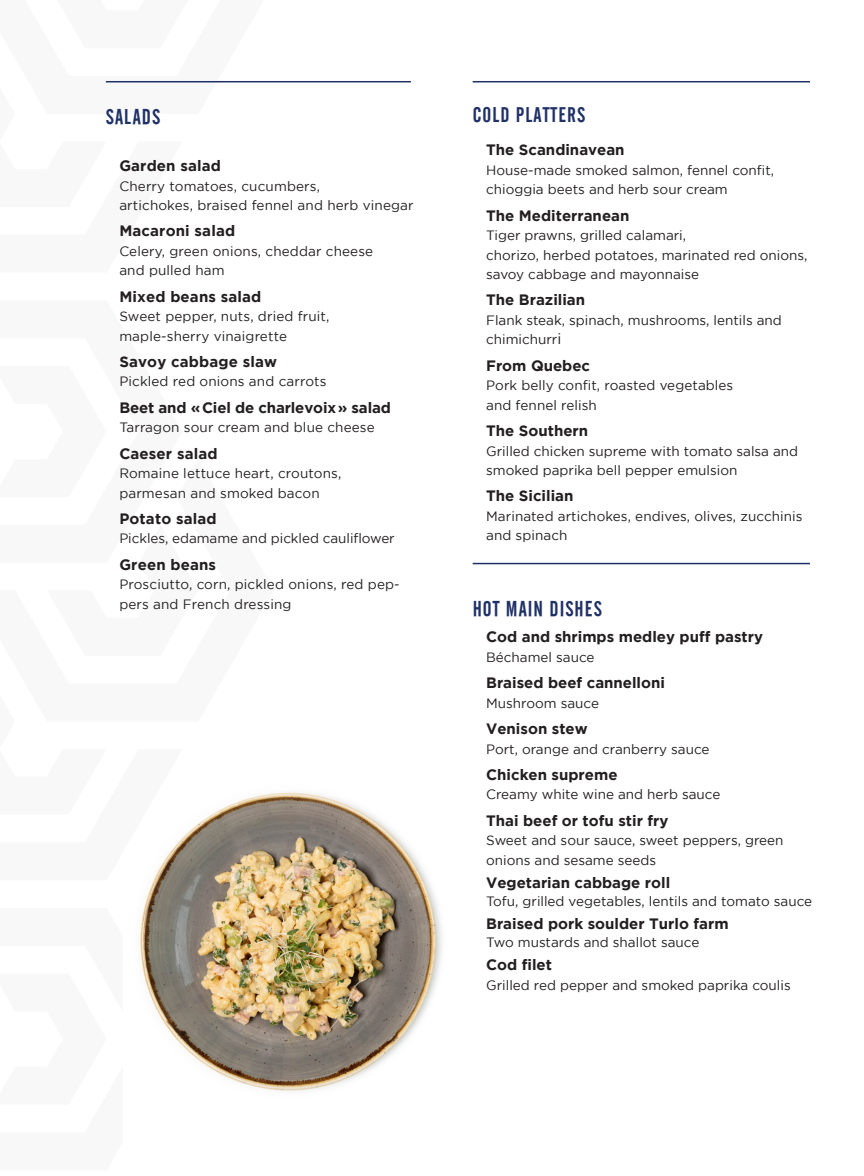
<style>
.page{position:relative;width:864px;height:1176px;background:#fff}
.page>*{position:absolute;margin:0;border:0;box-sizing:border-box;transform-origin:0 0}
.Nos_Sélections{font:21px "Cafeta";letter-spacing:.05em;color:#1f3166}
.t1{font:700 15px "Gotham";color:#231f20}
.t2{font:13.5px/19.5px "Gotham";color:#231f20}
.s1{font-size:15px}
</style>
<div class="page">
<hr style="left:473px;top:81px;width:337px;height:1px;background:#1f3166">
<hr style="left:106px;top:81px;width:305px;height:1px;background:#1f3166">
<img style="left:140px;top:792px;width:302px;height:299px">
<hr style="left:473px;top:562px;width:337px;height:2px;background:#1f3166">
<p class="Nos_Sélections" style="left:106px;top:105px;width:56px">SALADS</p>
<p class="t1" style="left:119px;top:157px;width:103px">Garden salad</p>
<p class="t2" style="left:119px;top:176px;width:296px">Cherry tomatoes, cucumbers,<br>artichokes, braised fennel and herb vinegar</p>
<p class="t1" style="left:119px;top:222px;width:117px">Macaroni salad</p>
<p class="t2" style="left:119px;top:241px;width:255px">Celery, green onions, cheddar cheese and pulled ham</p>
<p class="t1" style="left:119px;top:287px;width:144px">Mixed beans salad</p>
<p class="t2" style="left:119px;top:306px;width:212px">Sweet pepper, nuts, dried fruit, maple-sherry vinaigrette</p>
<p class="t1" style="left:119px;top:353px;width:159px">Savoy cabbage slaw</p>
<p class="t2" style="left:119px;top:371px;width:209px">Pickled red onions and carrots</p>
<p class="t1" style="left:119px;top:398px;width:273px">Beet and «Ciel de charlevoix» salad</p>
<p class="t2" style="left:119px;top:417px;width:257px">Tarragon sour cream and blue cheese</p>
<p class="t1" style="left:119px;top:444px;width:100px">Caeser salad</p>
<p class="t2" style="left:119px;top:463px;width:224px">Romaine lettuce heart, croutons, parmesan and smoked bacon</p>
<p class="t1" style="left:119px;top:509px;width:99px">Potato salad</p>
<p class="t2" style="left:119px;top:528px;width:277px">Pickles, edamame and pickled cauliflower</p>
<p class="t1" style="left:119px;top:555px;width:98px">Green beans</p>
<p class="t2" style="left:119px;top:574px;width:282px">Prosciutto, corn, pickled onions, red pep&shy;pers and French dressing</p>
<p class="Nos_Sélections" style="left:473px;top:103px;width:114px">COLD PLATTERS</p>
<p class="t1" style="left:486px;top:141px;width:140px">The Scandinavean</p>
<p class="t2" style="left:486px;top:160px;width:289px">House-made smoked salmon, fennel confit, chioggia beets and herb sour cream</p>
<p class="t1" style="left:486px;top:206px;width:145px">The Mediterranean</p>
<p class="t2" style="left:486px;top:225px;width:323px">Tiger prawns, grilled calamari,<br>chorizo, herbed potatoes, marinated red onions, savoy cabbage and mayonnaise</p>
<p class="t1" style="left:486px;top:291px;width:100px">The Brazilian</p>
<p class="t2" style="left:486px;top:310px;width:297px">Flank steak, spinach, mushrooms, lentils and chimichurr<span class="s1">i</span></p>
<p class="t1" style="left:486px;top:356px;width:105px">From Quebec</p>
<p class="t2" style="left:486px;top:375px;width:249px">Pork belly confit, roasted vegetables and fennel relish</p>
<p class="t1" style="left:486px;top:422px;width:104px">The Southern</p>
<p class="t2" style="left:486px;top:440px;width:314px">Grilled chicken supreme with tomato salsa and smoked paprika bell pepper emulsion</p>
<p class="t1" style="left:486px;top:487px;width:89px">The Sicilian</p>
<p class="t2" style="left:486px;top:506px;width:318px">Marinated artichokes, endives, olives, zucchinis and spinach</p>
<p class="Nos_Sélections" style="left:473px;top:597px;width:131px">HOT MAIN DISHES</p>
<p class="t1" style="left:486px;top:628px;width:278px">Cod and shrimps medley puff pastry</p>
<p class="t2" style="left:486px;top:647px;width:110px">Béchamel sauce</p>
<p class="t1" style="left:486px;top:674px;width:180px">Braised beef cannelloni</p>
<p class="t2" style="left:486px;top:692px;width:114px">Mushroom sauce</p>
<p class="t1" style="left:486px;top:719px;width:103px">Venison stew</p>
<p class="t2" style="left:486px;top:738px;width:225px">Port, orange and cranberry sauce</p>
<p class="t1" style="left:486px;top:765px;width:133px">Chicken supreme</p>
<p class="t2" style="left:486px;top:784px;width:236px">Creamy white wine and herb sauce</p>
<p class="t1" style="left:486px;top:811px;width:184px">Thai beef or tofu stir fry</p>
<p class="t2" style="left:486px;top:830px;width:299px">Sweet and sour sauce, sweet peppers, green onions and sesame seeds</p>
<p class="t1" style="left:486px;top:873px;width:186px">Vegetarian cabbage roll</p>
<p class="t2" style="left:486px;top:890px;width:328px">Tofu, grilled vegetables, lentils and tomato sauce</p>
<p class="t1" style="left:486px;top:914px;width:244px">Braised pork soulder Turlo farm</p>
<p class="t2" style="left:486px;top:932px;width:215px">Two mustards and shallot sauce</p>
<p class="t1" style="left:486px;top:956px;width:67px">Cod filet</p>
<p class="t2" style="left:486px;top:974px;width:306px">Grilled red pepper and smoked paprika coulis</p>
</div>
